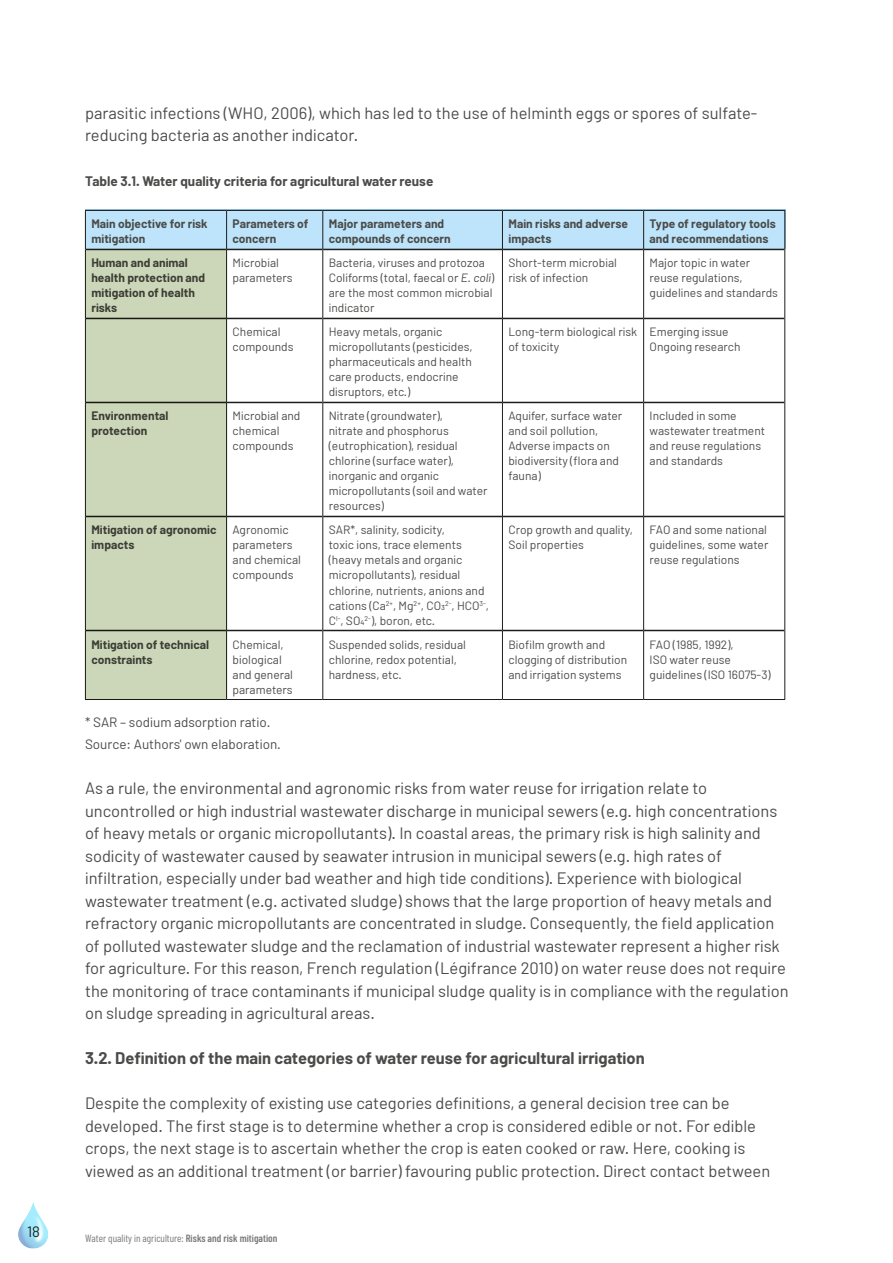
<style>
.page{position:relative;width:893px;height:1263px;background:#fff}
.page>*{position:absolute;margin:0;border:0;box-sizing:border-box;transform-origin:0 0}
.t1{font:16.5px/22.5px "Barlow";color:#4b4b4a}
.t2{font:700 16.5px "Barlow";color:#4b4b4a}
.t3{font:15px "Barlow";color:#1d1d1b}
.t4{font:13.5px/22.5px "Barlow";color:#4b4b4a}
.t5{font:700 13.5px "Barlow";color:#4b4b4a}
.t6{font:12px/15px "Barlow";color:#4b4b4a}
.t7{font:700 12px/15px "Barlow";color:#4b4b4a}
.t8{font:10.5px "Barlow Condensed";color:#7c7c7c}
.s1{font-style:italic}
.s2{font-weight:600}
</style>
<div class="page">
<img style="left:18px;top:1202px;width:30px;height:47px">
<div style="left:86px;top:211px;width:698px;height:38px;background:#bde4fa"></div>
<hr style="left:86px;top:249px;width:140px;height:1px;background:#1d1d1b">
<hr style="left:227px;top:249px;width:95px;height:1px;background:#1d1d1b">
<hr style="left:323px;top:249px;width:179px;height:1px;background:#1d1d1b">
<hr style="left:503px;top:249px;width:140px;height:1px;background:#1d1d1b">
<hr style="left:644px;top:249px;width:140px;height:1px;background:#1d1d1b">
<hr style="left:227px;top:318px;width:95px;height:1px;background:#1d1d1b">
<hr style="left:323px;top:318px;width:179px;height:1px;background:#1d1d1b">
<hr style="left:503px;top:318px;width:140px;height:1px;background:#1d1d1b">
<hr style="left:644px;top:318px;width:140px;height:1px;background:#1d1d1b">
<hr style="left:227px;top:402px;width:95px;height:1px;background:#1d1d1b">
<hr style="left:323px;top:402px;width:179px;height:1px;background:#1d1d1b">
<hr style="left:503px;top:402px;width:140px;height:1px;background:#1d1d1b">
<hr style="left:644px;top:402px;width:140px;height:1px;background:#1d1d1b">
<hr style="left:227px;top:516px;width:95px;height:1px;background:#1d1d1b">
<hr style="left:323px;top:516px;width:179px;height:1px;background:#1d1d1b">
<hr style="left:503px;top:516px;width:140px;height:1px;background:#1d1d1b">
<hr style="left:644px;top:516px;width:140px;height:1px;background:#1d1d1b">
<hr style="left:227px;top:630px;width:95px;height:1px;background:#1d1d1b">
<hr style="left:323px;top:630px;width:179px;height:1px;background:#1d1d1b">
<hr style="left:503px;top:630px;width:140px;height:1px;background:#1d1d1b">
<hr style="left:644px;top:630px;width:140px;height:1px;background:#1d1d1b">
<hr style="left:85px;top:210px;width:142px;height:1px;background:#1d1d1b">
<hr style="left:85px;top:211px;width:1px;height:38px;background:#1d1d1b">
<hr style="left:227px;top:210px;width:96px;height:1px;background:#1d1d1b">
<hr style="left:226px;top:211px;width:1px;height:38px;background:#1d1d1b">
<hr style="left:323px;top:210px;width:179px;height:1px;background:#1d1d1b">
<hr style="left:322px;top:211px;width:1px;height:38px;background:#1d1d1b">
<hr style="left:502px;top:210px;width:142px;height:1px;background:#1d1d1b">
<hr style="left:502px;top:211px;width:1px;height:38px;background:#1d1d1b">
<hr style="left:644px;top:210px;width:141px;height:1px;background:#1d1d1b">
<hr style="left:643px;top:211px;width:1px;height:38px;background:#1d1d1b">
<hr style="left:784px;top:211px;width:1px;height:38px;background:#1d1d1b">
<hr style="left:85px;top:249px;width:1px;height:69px;background:#1d1d1b">
<hr style="left:226px;top:249px;width:1px;height:69px;background:#1d1d1b">
<hr style="left:322px;top:249px;width:1px;height:69px;background:#1d1d1b">
<hr style="left:502px;top:249px;width:1px;height:69px;background:#1d1d1b">
<hr style="left:643px;top:249px;width:1px;height:69px;background:#1d1d1b">
<hr style="left:784px;top:249px;width:1px;height:69px;background:#1d1d1b">
<hr style="left:322px;top:318px;width:1px;height:84px;background:#1d1d1b">
<hr style="left:502px;top:318px;width:1px;height:84px;background:#1d1d1b">
<hr style="left:643px;top:318px;width:1px;height:84px;background:#1d1d1b">
<hr style="left:784px;top:318px;width:1px;height:84px;background:#1d1d1b">
<hr style="left:322px;top:402px;width:1px;height:114px;background:#1d1d1b">
<hr style="left:502px;top:402px;width:1px;height:114px;background:#1d1d1b">
<hr style="left:643px;top:402px;width:1px;height:114px;background:#1d1d1b">
<hr style="left:784px;top:402px;width:1px;height:114px;background:#1d1d1b">
<hr style="left:322px;top:516px;width:1px;height:114px;background:#1d1d1b">
<hr style="left:502px;top:516px;width:1px;height:114px;background:#1d1d1b">
<hr style="left:643px;top:516px;width:1px;height:114px;background:#1d1d1b">
<hr style="left:784px;top:516px;width:1px;height:114px;background:#1d1d1b">
<hr style="left:322px;top:630px;width:1px;height:69px;background:#1d1d1b">
<hr style="left:502px;top:630px;width:1px;height:69px;background:#1d1d1b">
<hr style="left:643px;top:630px;width:1px;height:69px;background:#1d1d1b">
<hr style="left:784px;top:630px;width:1px;height:69px;background:#1d1d1b">
<hr style="left:85px;top:699px;width:142px;height:1px;background:#1d1d1b">
<hr style="left:227px;top:699px;width:96px;height:1px;background:#1d1d1b">
<hr style="left:323px;top:699px;width:179px;height:1px;background:#1d1d1b">
<hr style="left:502px;top:699px;width:142px;height:1px;background:#1d1d1b">
<hr style="left:644px;top:699px;width:141px;height:1px;background:#1d1d1b">
<div style="left:85px;top:250px;width:142px;height:449px;background:#ccd6b9"></div>
<p class="t3" style="left:27px;top:1222px;width:14px">18</p>
<p class="t1" style="left:85px;top:101px;width:674px">parasitic infections (WHO, 2006), which has led to the use of helminth eggs or spores of sulfate&shy;reducing bacteria as another indicator.</p>
<p class="t5" style="left:85px;top:173px;width:350px">Table 3.1. Water quality criteria for agricultural water reuse</p>
<p class="t7" style="left:91px;top:217px;width:118px">Main objective for risk mitigation</p>
<p class="t7" style="left:233px;top:217px;width:77px">Parameters of concern</p>
<p class="t7" style="left:329px;top:217px;width:123px">Major parameters and compounds of concern</p>
<p class="t7" style="left:508px;top:217px;width:121px">Main risks and adverse impacts</p>
<p class="t7" style="left:650px;top:217px;width:128px">Type of regulatory tools and recommendations</p>
<p class="t7" style="left:91px;top:256px;width:115px">Human and animal health protection and mitigation of health risks</p>
<p class="t6" style="left:233px;top:255px;width:62px">Microbial parameters</p>
<p class="t6" style="left:329px;top:255px;width:158px">Bacteria, viruses and protozoa</p>
<p class="t6" style="left:508px;top:255px;width:110px">Short-term microbial risk of infection</p>
<p class="t6" style="left:650px;top:255px;width:130px">Major topic in water reuse regulations, guidelines and standards</p>
<p class="t6" style="left:329px;top:270px;width:167px">Coliforms (total, faecal or <span class="s1">E. coli</span>) are the most common microbial indicator</p>
<p class="t6" style="left:233px;top:324px;width:62px">Chemical compounds</p>
<p class="t6" style="left:329px;top:324px;width:145px">Heavy metals, organic micropollutants (pesticides, pharmaceuticals and health care products, endocrine disruptors, etc.)</p>
<p class="t6" style="left:508px;top:324px;width:130px">Long-term biological risk of toxicity</p>
<p class="t6" style="left:650px;top:324px;width:81px">Emerging issue</p>
<p class="t6" style="left:650px;top:339px;width:92px">Ongoing research</p>
<p class="t7" style="left:91px;top:409px;width:79px">Environmental protection</p>
<p class="t6" style="left:233px;top:408px;width:69px">Microbial and chemical compounds</p>
<p class="t6" style="left:329px;top:408px;width:160px">Nitrate (groundwater),<br>nitrate and phosphorus (eutrophication), residual chlorine (surface water), inorganic and organic micropollutants (soil and water resources)</p>
<p class="t6" style="left:508px;top:408px;width:115px">Aquifer, surface water and soil pollution,</p>
<p class="t6" style="left:508px;top:438px;width:112px">Adverse impacts on biodiversity (flora and fauna)</p>
<p class="t7" style="left:91px;top:523px;width:127px">Mitigation of agronomic impacts</p>
<p class="t6" style="left:233px;top:522px;width:70px">Agronomic parameters and chemical compounds</p>
<p class="t6" style="left:329px;top:522px;width:162px">SAR*, salinity, sodicity,<br>toxic ions, trace elements (heavy metals and organic micropollutants), residual chlorine, nutrients, anions and cations (Ca<sup>2+</sup>, Mg<sup>2+</sup>, CO3<sup>2-</sup>, HCO<sup>3-</sup>,<br>C<sup>l-</sup>, SO4<sup>2-</sup>), boron, etc.</p>
<p class="t6" style="left:508px;top:522px;width:126px">Crop growth and quality,</p>
<p class="t6" style="left:508px;top:537px;width:77px">Soil properties</p>
<p class="t6" style="left:650px;top:408px;width:117px">Included in some wastewater treatment and reuse regulations and standards</p>
<p class="t6" style="left:650px;top:522px;width:120px;text-align:justify">FAO and some national guidelines, some water reuse regulations</p>
<p class="t7" style="left:91px;top:637px;width:119px">Mitigation of technical constraints</p>
<p class="t6" style="left:233px;top:636px;width:62px">Chemical, biological and general parameters</p>
<p class="t6" style="left:329px;top:636px;width:139px">Suspended solids, residual chlorine, redox potential, hardness, etc.</p>
<p class="t6" style="left:508px;top:636px;width:120px">Biofilm growth and clogging of distribution and irrigation systems</p>
<p class="t6" style="left:650px;top:636px;width:86px">FAO (1985, 1992),</p>
<p class="t6" style="left:650px;top:651px;width:123px">ISO water reuse guidelines (ISO 16075-3)</p>
<p class="t4" style="left:85px;top:710px;width:197px">* SAR – sodium adsorption ratio.<br>Source: Authors' own elaboration.</p>
<p class="t1" style="left:85px;top:777px;width:705px">As a rule, the environmental and agronomic risks from water reuse for irrigation relate to uncontrolled or high industrial wastewater discharge in municipal sewers (e.g. high concentrations of heavy metals or organic micropollutants). In coastal areas, the primary risk is high salinity and sodicity of wastewater caused by seawater intrusion in municipal sewers (e.g. high rates of infiltration, especially under bad weather and high tide conditions). Experience with biological wastewater treatment (e.g. activated sludge) shows that the large proportion of heavy metals and refractory organic micropollutants are concentrated in sludge. Consequently, the field application of polluted wastewater sludge and the reclamation of industrial wastewater represent a higher risk for agriculture. For this reason, French regulation (Légifrance 2010) on water reuse does not require the monitoring of trace contaminants if municipal sludge quality is in compliance with the regulation on sludge spreading in agricultural areas.</p>
<p class="t2" style="left:85px;top:1048px;width:561px">3.2. Definition of the main categories of water reuse for agricultural irrigation</p>
<p class="t1" style="left:85px;top:1092px;width:687px">Despite the complexity of existing use categories definitions, a general decision tree can be developed. The first stage is to determine whether a crop is considered edible or not. For edible crops, the next stage is to ascertain whether the crop is eaten cooked or raw. Here, cooking is viewed as an additional treatment (or barrier) favouring public protection. Direct contact between</p>
<p class="t8" style="left:85px;top:1232px;width:194px">Water quality in agriculture: <span class="s2">Risks and risk mitigation</span></p>
</div>
